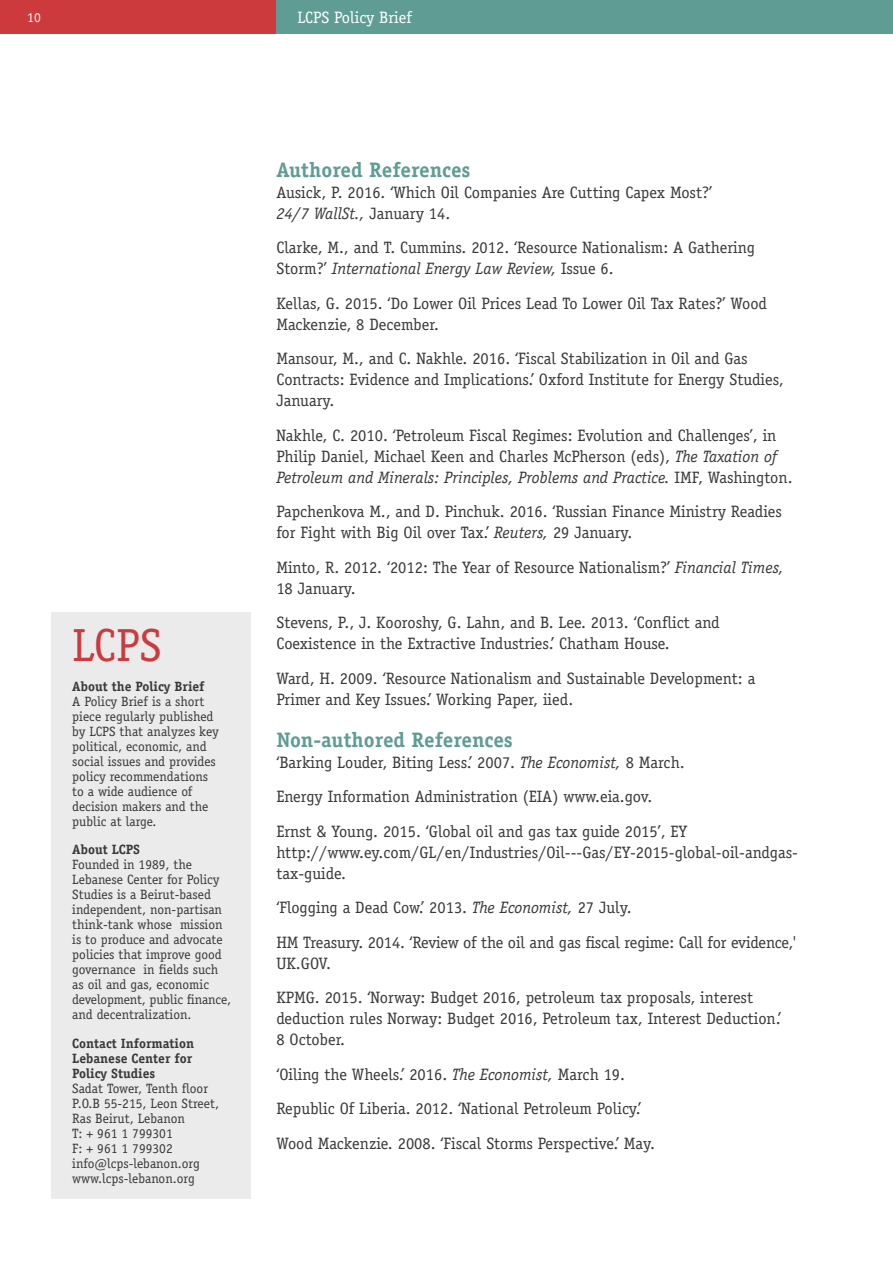
<style>
.page{position:relative;width:893px;height:1263px;background:#fff}
.page>*{position:absolute;margin:0;border:0;box-sizing:border-box;transform-origin:0 0}
.t1{font:46.5px "Officina Serif Std";color:#cc3a3d}
.t2{font:700 21px "Officina Serif Std";color:#5f9d94}
.t3{font:16.5px/21px "Officina Serif Std";color:#39383a}
.t4{font:16.5px "Officina Serif Std";color:#fff}
.t5{font:13.5px/15px "Officina Serif Std";color:#39383a}
.t6{font:700 13.5px/15px "Officina Serif Std";color:#39383a}
.t7{font:13.5px "Officina Serif Std";color:#fff}
.s1{font-style:italic}
</style>
<div class="page">
<div style="left:0;top:0;width:276px;height:34px;background:#cc3a3d"></div>
<div style="left:276px;top:0;width:617px;height:34px;background:#5f9d94"></div>
<div style="left:51px;top:612px;width:200px;height:587px;background:#ebebeb"></div>
<p class="t7" style="left:27px;top:10px;width:15px">10</p>
<p class="t4" style="left:298px;top:7px;width:116px">LCPS Policy Brief</p>
<h1 class="t1" style="left:72px;top:617px;width:91px">LCPS</h1>
<p class="t6" style="left:72px;top:680px;width:134px">About the Policy Brief</p>
<p class="t5" style="left:72px;top:693px;width:148px">A Policy Brief is a short piece regularly published by LCPS that analyzes key political, economic, and social issues and provides policy recommendations to a wide audience of decision makers and the public at large.</p>
<p class="t6" style="left:72px;top:843px;width:69px">About LCPS</p>
<p class="t5" style="left:72px;top:857px;width:160px">Founded in 1989, the<br>Lebanese Center for Policy<br>Studies is a Beirut-based independent, non-partisan think-tank whose mission is to produce and advocate policies that improve good governance in fields such as oil and gas, economic development, public finance, and decentralization.</p>
<p class="t6" style="left:72px;top:1037px;width:123px">Contact Information<br>Lebanese Center for<br>Policy Studies</p>
<p class="t5" style="left:72px;top:1080px;width:148px">Sadat Tower, Tenth floor<br>P.O.B 55-215, Leon Street,<br>Ras Beirut, Lebanon<br>T: + 961 1 799301<br>F: + 961 1 799302 info@lcps-lebanon.org www.lcps-lebanon.org</p>
<p class="t2" style="left:276px;top:162px;width:196px">Authored References</p>
<p class="t3" style="left:276px;top:181px;width:437px">Ausick, P. 2016. ‘Which Oil Companies Are Cutting Capex Most?’<br><span class="s1">24/7 WallSt.,</span> January 14.</p>
<p class="t3" style="left:276px;top:237px;width:480px">Clarke, M., and T. Cummins. 2012. ‘Resource Nationalism: A Gathering<br>Storm?’ <span class="s1">International Energy Law Review,</span> Issue 6.</p>
<p class="t3" style="left:276px;top:292px;width:492px">Kellas, G. 2015. ‘Do Lower Oil Prices Lead To Lower Oil Tax Rates?’ Wood<br>Mackenzie, 8 December.</p>
<p class="t3" style="left:276px;top:348px;width:509px">Mansour, M., and C. Nakhle. 2016. ‘Fiscal Stabilization in Oil and Gas<br>Contracts: Evidence and Implications.’ Oxford Institute for Energy Studies,<br>January.</p>
<p class="t3" style="left:276px;top:424px;width:518px">Nakhle, C. 2010. ‘Petroleum Fiscal Regimes: Evolution and Challenges’, in<br>Philip Daniel, Michael Keen and Charles McPherson (eds), <span class="s1">The Taxation of<br>Petroleum and Minerals: Principles, Problems and Practice.</span> IMF, Washington.</p>
<p class="t3" style="left:276px;top:501px;width:507px">Papchenkova M., and D. Pinchuk. 2016. ‘Russian Finance Ministry Readies for Fight with Big Oil over Tax.’ <span class="s1">Reuters,</span> 29 January.</p>
<p class="t3" style="left:276px;top:556px;width:509px">Minto, R. 2012. ‘2012: The Year of Resource Nationalism?’ <span class="s1">Financial Times,<br></span>18 January.</p>
<p class="t3" style="left:276px;top:612px;width:445px">Stevens, P., J. Kooroshy, G. Lahn, and B. Lee. 2013. ‘Conflict and<br>Coexistence in the Extractive Industries.’ Chatham House.</p>
<p class="t3" style="left:276px;top:667px;width:480px">Ward, H. 2009. ‘Resource Nationalism and Sustainable Development: a<br>Primer and Key Issues.’ Working Paper, iied.</p>
<p class="t2" style="left:276px;top:732px;width:238px">Non-authored References</p>
<p class="t3" style="left:276px;top:745px;width:412px;line-height:34.5px">‘Barking Louder, Biting Less.’ 2007. <span class="s1">The Economist,</span> 8 March.<br>Energy Information Administration (EIA) www.eia.gov.<br>Ernst &amp; Young. 2015. ‘Global oil and gas tax guide 2015’, EY</p>
<p class="t3" style="left:276px;top:841px;width:523px">http://www.ey.com/GL/en/Industries/Oil---Gas/EY-2015-global-oil-andgas&shy;tax-guide.</p>
<p class="t3" style="left:276px;top:890px;width:521px;line-height:34.5px">‘Flogging a Dead Cow.’ 2013. <span class="s1">The Economist,</span> 27 July.<br>HM Treasury. 2014. ‘Review of the oil and gas fiscal regime: Call for evidence,'</p>
<p class="t3" style="left:276px;top:946px;width:478px;line-height:34.5px">UK.GOV.<br>KPMG. 2015. ‘Norway: Budget 2016, petroleum tax proposals, interest</p>
<p class="t3" style="left:276px;top:1008px;width:506px">deduction rules Norway: Budget 2016, Petroleum tax, Interest Deduction.’<br>8 October.</p>
<p class="t3" style="left:276px;top:1057px;width:380px;line-height:34.5px">‘Oiling the Wheels.’ 2016. <span class="s1">The Economist,</span> March 19.<br>Republic Of Liberia. 2012. ‘National Petroleum Policy.’<br>Wood Mackenzie. 2008. ‘Fiscal Storms Perspective.’ May.</p>
</div>
